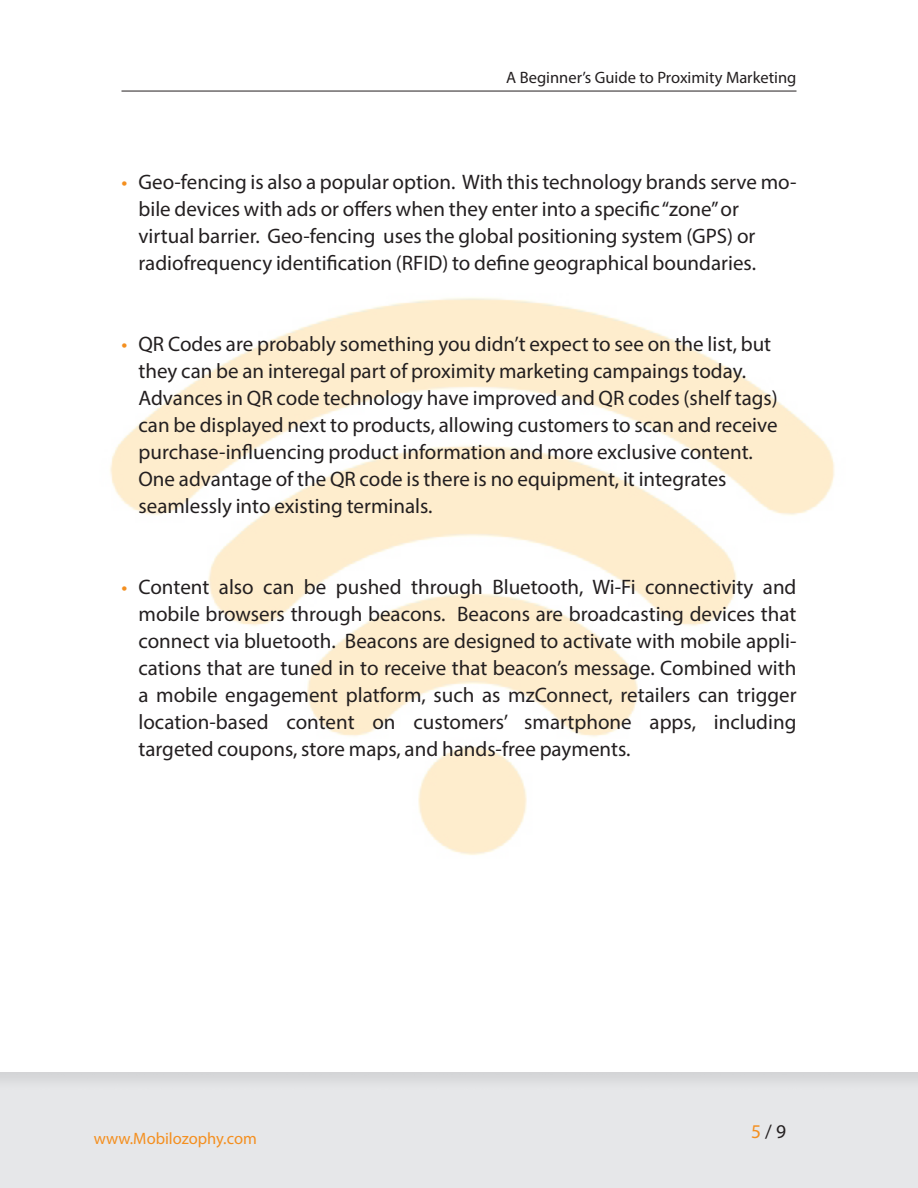
<style>
.page{position:relative;width:918px;height:1188px;background:#fff}
.page>*{position:absolute;margin:0;border:0;box-sizing:border-box;transform-origin:0 0}
.t1{font:21px/27px "Myriad Pro";color:#231f20}
.Page_number_-_actual{font:19.5px "Myriad Pro";color:#231f20}
.Book_title{font:16.5px "Myriad Pro";color:#231f20}
.Book_title-2{font:16.5px "Myriad Pro";color:#f48f1f}
.s1{color:#f48f1f}
</style>
<div class="page">
<div style="left:0;top:1070px;width:918px;height:118px;background:#231f20;opacity:.1"></div>
<img style="left:110px;top:297px;width:725px;height:558px">
<hr style="left:122px;top:91px;width:674px;height:1px;background:#231f20">
<p class="Book_title" style="left:506px;top:67px;width:292px">A Beginner’s Guide to Proximity Marketing</p>
<p class="t1" style="left:139px;top:168px;width:659px;text-indent:-17px"><span class="s1">•</span> Geo-fencing is also a popular option. With this technology brands serve mo&shy;bile devices with ads or offers when they enter into a specific “zone” or virtual barrier. Geo-fencing uses the global positioning system (GPS) or radiofrequency identification (RFID) to define geographical boundaries.</p>
<p class="t1" style="left:139px;top:330px;width:641px;text-indent:-17px"><span class="s1">•</span> QR Codes are probably something you didn’t expect to see on the list, but they can be an interegal part of proximity marketing campaings today.<br>Advances in QR code technology have improved and QR codes (shelf tags) can be displayed next to products, allowing customers to scan and receive purchase-influencing product information and more exclusive content.<br>One advantage of the QR code is there is no equipment, it integrates seamlessly into existing terminals.</p>
<p class="t1" style="left:139px;top:573px;width:660px;text-align:justify;text-indent:-17px"><span class="s1">•</span> Content also can be pushed through Bluetooth, Wi-Fi connectivity and mobile browsers through beacons. Beacons are broadcasting devices that connect via bluetooth. Beacons are designed to activate with mobile appli&shy;cations that are tuned in to receive that beacon’s message. Combined with a mobile engagement platform, such as mzConnect, retailers can trigger location-based content on customers’ smartphone apps, including targeted coupons, store maps, and hands-free payments.</p>
<p class="Book_title-2" style="left:94px;top:1128px;width:165px">www.Mobilozophy.com</p>
<p class="Page_number_-_actual" style="left:751px;top:1119px;width:36px"><span class="s1">5</span>/ 9</p>
</div>
